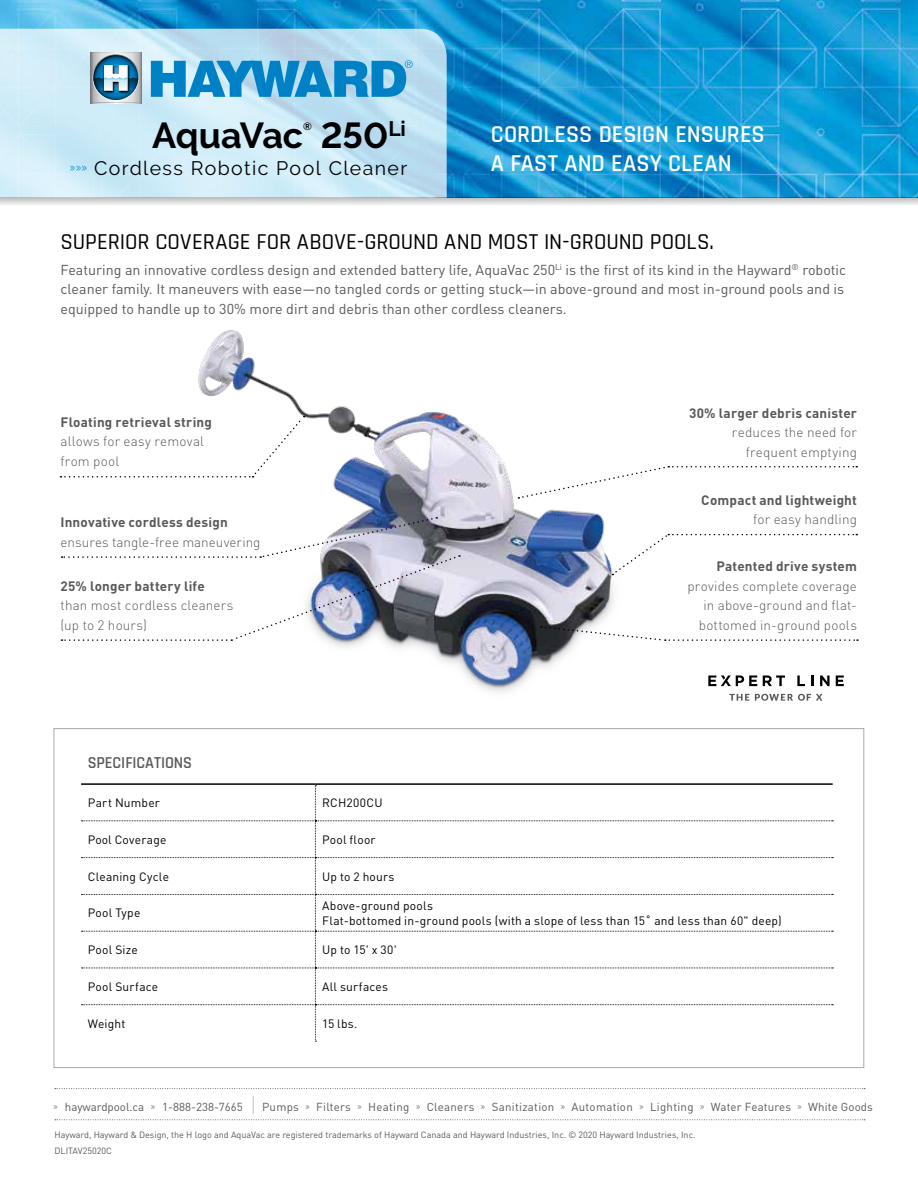
<style>
.page{position:relative;width:918px;height:1188px;background:#fff}
.page>*{position:absolute;margin:0;border:0;box-sizing:border-box;transform-origin:0 0}
.t1{font:700 36px "Raleway";color:#000}
.t2{font:600 24px/28.5px "Rajdhani";color:#fff}
.t3{font:500 22.5px "Rajdhani";color:#000}
.t4{font:19.5px "Raleway";letter-spacing:.07em;color:#000}
.t5{font:600 16.5px "Rajdhani";letter-spacing:-.005em;color:#58595b}
.t6{font:14.25px/19.5px "DIN Pro";color:#58595b}
.t7{font:300 13.5px/19.5px "DIN Pro";letter-spacing:.01em;color:#58595b}
.t8{font:700 13.5px "DIN Pro";letter-spacing:.015em;color:#58595b}
.t9{font:12px/15px "DIN Pro";letter-spacing:.015em;color:#000}
.t10{font:11.55px "DIN Pro";letter-spacing:.02em;color:#58595b}
.t11{font:11.55px "DIN Pro";color:#58595b}
.t12{font:700 10.5px "Raleway";color:#000}
.t13{font:9px/15.8px "DIN Pro";color:#58595b}
.s1{font-family:"Rajdhani"}
</style>
<div class="page">
<img style="left:0;top:0;width:918px;height:198px">
<svg style="left:0;top:198px;width:918px;height:7px"></svg>
<svg style="left:0;top:29px;width:447px;height:169px;fill:#cdebf8"></svg>
<img style="left:79px;top:41px;width:75px;height:68px">
<svg style="left:90px;top:53px;width:51px;height:1px"></svg>
<svg style="left:93px;top:55px;width:45px;height:45px"></svg>
<svg style="left:90px;top:65px;width:51px;height:38px"></svg>
<svg style="left:151px;top:60px;width:262px;height:37px"></svg>
<svg style="left:55px;top:1088px;width:810px;height:1px"></svg>
<svg style="left:55px;top:1096px;width:810px;height:24px"></svg>
<hr style="left:81px;top:783px;width:234px;height:2px;background:#000">
<hr style="left:315px;top:783px;width:518px;height:2px;background:#000">
<svg style="left:81px;top:785px;width:752px;height:257px"></svg>
<img style="left:198px;top:330px;width:472px;height:363px">
<svg style="left:60px;top:416px;width:245px;height:62px"></svg>
<svg style="left:62px;top:517px;width:398px;height:124px"></svg>
<svg style="left:518px;top:465px;width:339px;height:34px"></svg>
<svg style="left:612px;top:534px;width:245px;height:41px"></svg>
<svg style="left:541px;top:626px;width:317px;height:16px"></svg>
<svg style="left:763px;top:675px;width:22px;height:11px"></svg>
<svg style="left:797px;top:675px;width:8px;height:11px"></svg>
<svg style="left:811px;top:675px;width:3px;height:11px"></svg>
<svg style="left:820px;top:675px;width:10px;height:11px"></svg>
<svg style="left:836px;top:675px;width:8px;height:11px"></svg>
<svg style="left:708px;top:675px;width:49px;height:11px"></svg>
<svg style="left:729px;top:694px;width:20px;height:7px"></svg>
<svg style="left:755px;top:694px;width:67px;height:7px"></svg>
<h1 class="t1" style="left:152px;top:115px;width:152px">AquaVac</h1>
<p class="t12" style="left:303px;top:120px;width:10px">®</p>
<h1 class="t1" style="left:321px;top:115px;width:87px">250<sup>Li</sup></h1>
<h3 class="t4" style="left:70px;top:157px;width:339px"><sup>»»»</sup> Cordless Robotic Pool Cleaner</h3>
<h2 class="t2" style="left:491px;top:121px;width:275px">CORDLESS DESIGN ENSURES<br>A FAST AND EASY CLEAN</h2>
<h3 class="t3" style="left:61px;top:228px;width:655px">SUPERIOR COVERAGE FOR ABOVE-GROUND AND MOST IN-GROUND POOLS.</h3>
<p class="t6" style="left:61px;top:259px;width:787px">Featuring an innovative cordless design and extended battery life, AquaVac 250<sup>Li</sup> is the first of its kind in the Hayward<sup>®</sup> robotic cleaner family. It maneuvers with ease—no tangled cords or getting stuck—in above-ground and most in-ground pools and is equipped to handle up to 30% more dirt and debris than other cordless cleaners.</p>
<p class="t8" style="left:61px;top:411px;width:153px">Floating retrieval string</p>
<p class="t7" style="left:61px;top:431px;width:145px">allows for easy removal from pool</p>
<p class="t8" style="left:61px;top:512px;width:169px">Innovative cordless design</p>
<p class="t7" style="left:61px;top:531px;width:202px">ensures tangle-free maneuvering</p>
<p class="t8" style="left:61px;top:575px;width:146px">25% longer battery life</p>
<p class="t7" style="left:61px;top:595px;width:174px">than most cordless cleaners (up to 2 hours)</p>
<p class="t5" style="left:88px;top:753px;width:106px">SPECIFICATIONS</p>
<p class="t8" style="left:689px;top:402px;width:169px">30% larger debris canister</p>
<p class="t7" style="left:732px;top:422px;width:127px;text-align:right">reduces the need for frequent emptying</p>
<p class="t8" style="left:701px;top:489px;width:157px">Compact and lightweight</p>
<p class="t7" style="left:753px;top:509px;width:105px">for easy handling</p>
<p class="t8" style="left:716px;top:556px;width:142px">Patented drive system</p>
<p class="t7" style="left:687px;top:575px;width:171px;text-align:right">provides complete coverage in above-ground and flat&shy;bottomed in-ground pools</p>
<p class="t9" style="left:88px;top:794px;width:74px">Part Number</p>
<p class="t9" style="left:322px;top:794px;width:62px">RCH200CU</p>
<p class="t9" style="left:88px;top:831px;width:80px">Pool Coverage</p>
<p class="t9" style="left:322px;top:831px;width:55px">Pool floor</p>
<p class="t9" style="left:88px;top:868px;width:83px">Cleaning Cycle</p>
<p class="t9" style="left:322px;top:868px;width:74px">Up to 2 hours</p>
<p class="t9" style="left:88px;top:905px;width:54px">Pool Type</p>
<p class="t9" style="left:322px;top:897px;width:461px">Above-ground pools<br>Flat-bottomed in-ground pools (with a slope of less than 15˚ and less than 60" deep)</p>
<p class="t9" style="left:88px;top:942px;width:51px">Pool Size</p>
<p class="t9" style="left:322px;top:942px;width:76px">Up to 15' x 30'</p>
<p class="t9" style="left:88px;top:978px;width:72px">Pool Surface</p>
<p class="t9" style="left:322px;top:978px;width:68px">All surfaces</p>
<p class="t9" style="left:88px;top:1015px;width:39px">Weight</p>
<p class="t9" style="left:322px;top:1015px;width:37px">15 lbs.</p>
<p class="t11" style="left:53px;top:1098px;width:191px"><span class="s1">»</span> haywardpool.ca <span class="s1">»</span> 1-888-238-7665</p>
<p class="t10" style="left:262px;top:1098px;width:612px">Pumps <span class="s1">»</span> Filters <span class="s1">»</span> Heating <span class="s1">»</span> Cleaners <span class="s1">»</span> Sanitization <span class="s1">»</span> Automation <span class="s1">»</span> Lighting <span class="s1">»</span> Water Features <span class="s1">»</span> White Goods</p>
<p class="t13" style="left:55px;top:1126px;width:643px">Hayward, Hayward &amp; Design, the H logo and AquaVac are registered trademarks of Hayward Canada and Hayward Industries, Inc. © 2020 Hayward Industries, Inc.<br>DLITAV25020C</p>
</div>
